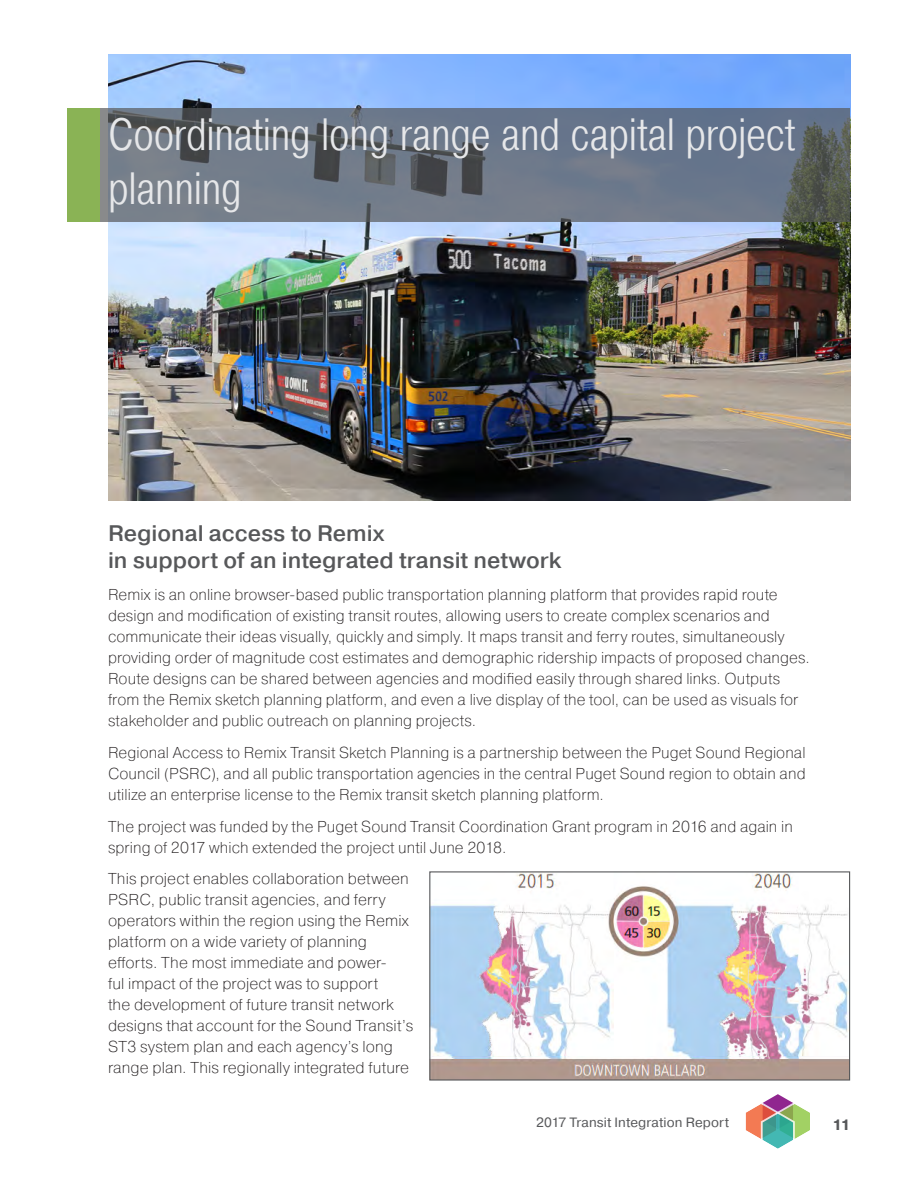
<style>
.page{position:relative;width:918px;height:1188px;background:#fff}
.page>*{position:absolute;margin:0;border:0;box-sizing:border-box;transform-origin:0 0}
.head_1{font:300 45px/54px "Pragmatica Cond";letter-spacing:-.005em;color:#e6e7e9}
.head_2{font:500 22.5px/27px "Pragmatica";color:#57585a}
.body_text{font:200 15.75px/21px "Pragmatica";letter-spacing:.005em;color:#231f20}
.t1{font:700 15px "Pragmatica";color:#57585a}
.t2{font:13.5px "Pragmatica";letter-spacing:.01em;color:#57585a}
</style>
<div class="page">
<svg style="left:746px;top:1094px;width:64px;height:55px"></svg>
<img style="left:108px;top:54px;width:742px;height:446px">
<svg style="left:100px;top:108px;width:750px;height:113px;background:#697380"></svg>
<div style="left:68px;top:108px;width:32px;height:113px;background:#8ab355"></div>
<img style="left:431px;top:873px;width:417px;height:206px">
<div style="left:429px;top:871px;width:421px;height:210px;border:1px solid #57585a"></div>
<p class="head_1" style="left:108px;top:108px;width:689px">Coordinating long range and capital project planning</p>
<p class="head_2" style="left:108px;top:520px;width:455px">Regional access to Remix<br>in support of an integrated transit network</p>
<p class="body_text" style="left:108px;top:584px;width:703px">Remix is an online browser-based public transportation planning platform that provides rapid route design and modification of existing transit routes, allowing users to create complex scenarios and communicate their ideas visually, quickly and simply. It maps transit and ferry routes, simultaneously providing order of magnitude cost estimates and demographic ridership impacts of proposed changes.<br>Route designs can be shared between agencies and modified easily through shared links. Outputs from the Remix sketch planning platform, and even a live display of the tool, can be used as visuals for stakeholder and public outreach on planning projects.</p>
<p class="body_text" style="left:108px;top:741px;width:699px;text-align:justify">Regional Access to Remix Transit Sketch Planning is a partnership between the Puget Sound Regional Council (PSRC), and all public transportation agencies in the central Puget Sound region to obtain and utilize an enterprise license to the Remix transit sketch planning platform.</p>
<p class="body_text" style="left:108px;top:815px;width:686px">The project was funded by the Puget Sound Transit Coordination Grant program in 2016 and again in spring of 2017 which extended the project until June 2018.</p>
<p class="body_text" style="left:108px;top:868px;width:307px">This project enables collaboration between PSRC, public transit agencies, and ferry operators within the region using the Remix platform on a wide variety of planning efforts. The most immediate and power-<br>ful impact of the project was to support<br>the development of future transit network designs that account for the Sound Transit’s ST3 system plan and each agency’s long range plan. This regionally integrated future</p>
<p class="t2" style="left:536px;top:1114px;width:194px">2017 Transit Integration Report</p>
<p class="t1" style="left:833px;top:1115px;width:19px">11</p>
</div>
